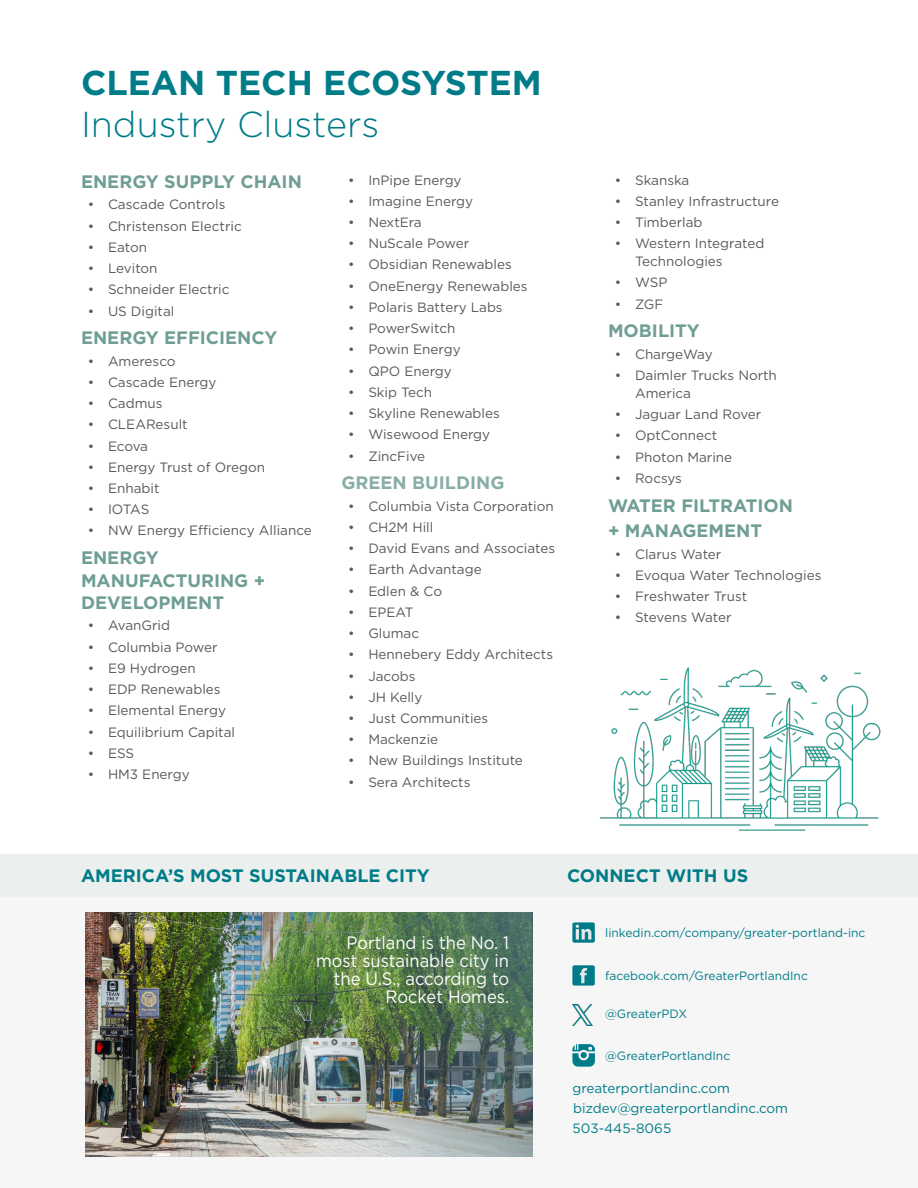
<style>
.page{position:relative;width:918px;height:1188px;background:#fff}
.page>*{position:absolute;margin:0;border:0;box-sizing:border-box;transform-origin:0 0}
.t1{font:300 36px "Gotham";color:#007c89}
.t2{font:700 34.5px "Gotham";color:#007c89}
.t3{font:700 18px/22.5px "Gotham";color:#6f9e94}
.t4{font:18px/18px "Gotham";color:#fff;text-align:right;scale:.92 1}
.t5{font:700 18px "Gotham";color:#007c89}
.t6{font:700 18px "Gotham";color:#88ada5}
.t7{font:13.5px/18px "Gotham";color:#58595b}
.t8{font:13.5px/20.2px "Gotham";color:#007c89}
.t9{font:12px "Gotham";color:#007c89}
</style>
<div class="page">
<img style="left:599px;top:667px;width:282px;height:164px">
<div style="left:0;top:854px;width:918px;height:56px;background:#ebefed"></div>
<div style="left:0;top:898px;width:918px;height:290px;background:#f6f6f6"></div>
<svg style="left:572px;top:1044px;width:23px;height:23px"></svg>
<div style="left:572px;top:965px;width:23px;height:21px;background:#007c89;border-radius:2px"></div>
<svg style="left:580px;top:968px;width:7px;height:15px"></svg>
<div style="left:572px;top:922px;width:23px;height:21px;background:#007c89;border-radius:2px"></div>
<svg style="left:576px;top:925px;width:15px;height:15px"></svg>
<img style="left:85px;top:913px;width:447px;height:244px">
<img style="left:572px;top:1004px;width:21px;height:21px">
<h2 class="t2" style="left:81px;top:60px;width:462px">CLEAN TECH ECOSYSTEM</h2>
<h1 class="t1" style="left:81px;top:101px;width:300px">Industry Clusters</h1>
<h3 class="t3" style="left:81px;top:170px;width:222px">ENERGY SUPPLY CHAIN</h3>
<p class="t7" style="left:88px;top:195px;width:139px">• Cascade Controls</p>
<p class="t7" style="left:88px;top:217px;width:155px">• Christenson Electric</p>
<p class="t7" style="left:88px;top:238px;width:61px">• Eaton</p>
<p class="t7" style="left:88px;top:259px;width:71px">• Leviton</p>
<p class="t7" style="left:88px;top:280px;width:143px">• Schneider Electric</p>
<p class="t7" style="left:88px;top:302px;width:88px">• US Digital</p>
<h3 class="t3" style="left:81px;top:327px;width:198px">ENERGY EFFICIENCY</h3>
<p class="t7" style="left:88px;top:352px;width:89px">• Ameresco</p>
<p class="t7" style="left:88px;top:373px;width:130px">• Cascade Energy</p>
<p class="t7" style="left:88px;top:394px;width:76px">• Cadmus</p>
<p class="t7" style="left:88px;top:415px;width:101px">• CLEAResult</p>
<p class="t7" style="left:88px;top:436px;width:62px">• Ecova</p>
<p class="t7" style="left:88px;top:458px;width:179px">• Energy Trust of Oregon</p>
<p class="t7" style="left:88px;top:479px;width:73px">• Enhabit</p>
<p class="t7" style="left:88px;top:500px;width:63px">• IOTAS</p>
<p class="t7" style="left:88px;top:521px;width:226px">• NW Energy Efficiency Alliance</p>
<h3 class="t3" style="left:81px;top:547px;width:186px">ENERGY<br>MANUFACTURING +<br>DEVELOPMENT</h3>
<p class="t7" style="left:88px;top:616px;width:84px">• AvanGrid</p>
<p class="t7" style="left:88px;top:638px;width:131px">• Columbia Power</p>
<p class="t7" style="left:88px;top:659px;width:110px">• E9 Hydrogen</p>
<p class="t7" style="left:88px;top:680px;width:134px">• EDP Renewables</p>
<p class="t7" style="left:88px;top:701px;width:140px">• Elemental Energy</p>
<p class="t7" style="left:88px;top:723px;width:149px">• Equilibrium Capital</p>
<p class="t7" style="left:88px;top:744px;width:48px">• ESS</p>
<p class="t7" style="left:88px;top:765px;width:104px">• HM3 Energy</p>
<p class="t7" style="left:348px;top:170px;width:115px">• InPipe Energy</p>
<p class="t7" style="left:348px;top:192px;width:127px">• Imagine Energy</p>
<p class="t7" style="left:348px;top:213px;width:75px">• NextEra</p>
<p class="t7" style="left:348px;top:234px;width:123px">• NuScale Power</p>
<p class="t7" style="left:348px;top:255px;width:165px">• Obsidian Renewables</p>
<p class="t7" style="left:348px;top:277px;width:181px">• OneEnergy Renewables</p>
<p class="t7" style="left:348px;top:298px;width:156px">• Polaris Battery Labs</p>
<p class="t7" style="left:348px;top:319px;width:109px">• PowerSwitch</p>
<p class="t7" style="left:348px;top:340px;width:114px">• Powin Energy</p>
<p class="t7" style="left:348px;top:362px;width:105px">• QPO Energy</p>
<p class="t7" style="left:348px;top:383px;width:86px">• Skip Tech</p>
<p class="t7" style="left:348px;top:404px;width:153px">• Skyline Renewables</p>
<p class="t7" style="left:348px;top:425px;width:144px">• Wisewood Energy</p>
<p class="t7" style="left:348px;top:447px;width:79px">• ZincFive</p>
<h3 class="t6" style="left:341px;top:471px;width:165px">GREEN BUILDING</h3>
<p class="t7" style="left:348px;top:497px;width:207px">• Columbia Vista Corporation</p>
<p class="t7" style="left:348px;top:518px;width:87px">• CH2M Hill</p>
<p class="t7" style="left:348px;top:539px;width:209px">• David Evans and Associates</p>
<p class="t7" style="left:348px;top:560px;width:135px">• Earth Advantage</p>
<p class="t7" style="left:348px;top:582px;width:96px">• Edlen &amp; Co</p>
<p class="t7" style="left:348px;top:603px;width:67px">• EPEAT</p>
<p class="t7" style="left:348px;top:624px;width:73px">• Glumac</p>
<p class="t7" style="left:348px;top:645px;width:206px">• Hennebery Eddy Architects</p>
<p class="t7" style="left:348px;top:666px;width:69px">• Jacobs</p>
<p class="t7" style="left:348px;top:688px;width:76px">• JH Kelly</p>
<p class="t7" style="left:348px;top:709px;width:142px">• Just Communities</p>
<p class="t7" style="left:348px;top:730px;width:92px">• Mackenzie</p>
<p class="t7" style="left:348px;top:751px;width:176px">• New Buildings Institute</p>
<p class="t7" style="left:348px;top:773px;width:124px">• Sera Architects</p>
<p class="t7" style="left:615px;top:170px;width:76px">• Skanska</p>
<p class="t7" style="left:615px;top:192px;width:166px">• Stanley Infrastructure</p>
<p class="t7" style="left:615px;top:213px;width:89px">• Timberlab</p>
<p class="t7" style="left:635px;top:234px;width:131px;text-indent:-20px">• Western Integrated<br>Technologies</p>
<p class="t7" style="left:615px;top:273px;width:54px">• WSP</p>
<p class="t7" style="left:615px;top:295px;width:50px">• ZGF</p>
<h3 class="t3" style="left:608px;top:320px;width:93px">MOBILITY</h3>
<p class="t7" style="left:615px;top:345px;width:100px">• ChargeWay</p>
<p class="t7" style="left:635px;top:366px;width:143px;text-indent:-20px">• Daimler Trucks North<br>America</p>
<p class="t7" style="left:615px;top:405px;width:148px">• Jaguar Land Rover</p>
<p class="t7" style="left:615px;top:426px;width:104px">• OptConnect</p>
<p class="t7" style="left:615px;top:448px;width:119px">• Photon Marine</p>
<p class="t7" style="left:615px;top:469px;width:69px">• Rocsys</p>
<h3 class="t3" style="left:608px;top:492px;width:187px;line-height:25.8px">WATER FILTRATION + MANAGEMENT</h3>
<p class="t7" style="left:615px;top:545px;width:108px">• Clarus Water</p>
<p class="t7" style="left:615px;top:566px;width:208px">• Evoqua Water Technologies</p>
<p class="t7" style="left:615px;top:587px;width:134px">• Freshwater Trust</p>
<p class="t7" style="left:615px;top:608px;width:118px">• Stevens Water</p>
<h3 class="t5" style="left:81px;top:864px;width:350px">AMERICA’S MOST SUSTAINABLE CITY</h3>
<h3 class="t4" style="left:316px;top:933px;width:211px">Portland is the No. 1 most sustainable city in the U.S., according to<br>Rocket Homes.</h3>
<h3 class="t5" style="left:567px;top:864px;width:183px">CONNECT WITH US</h3>
<p class="t9" style="left:605px;top:925px;width:262px">linkedin.com/company/greater-portland-inc</p>
<p class="t9" style="left:605px;top:968px;width:204px">facebook.com/GreaterPortlandInc</p>
<p class="t9" style="left:605px;top:1006px;width:83px">@GreaterPDX</p>
<p class="t9" style="left:605px;top:1048px;width:127px">@GreaterPortlandInc</p>
<p class="t8" style="left:572px;top:1078px;width:217px">greaterportlandinc.com bizdev@greaterportlandinc.com<br>503-445-8065</p>
</div>
